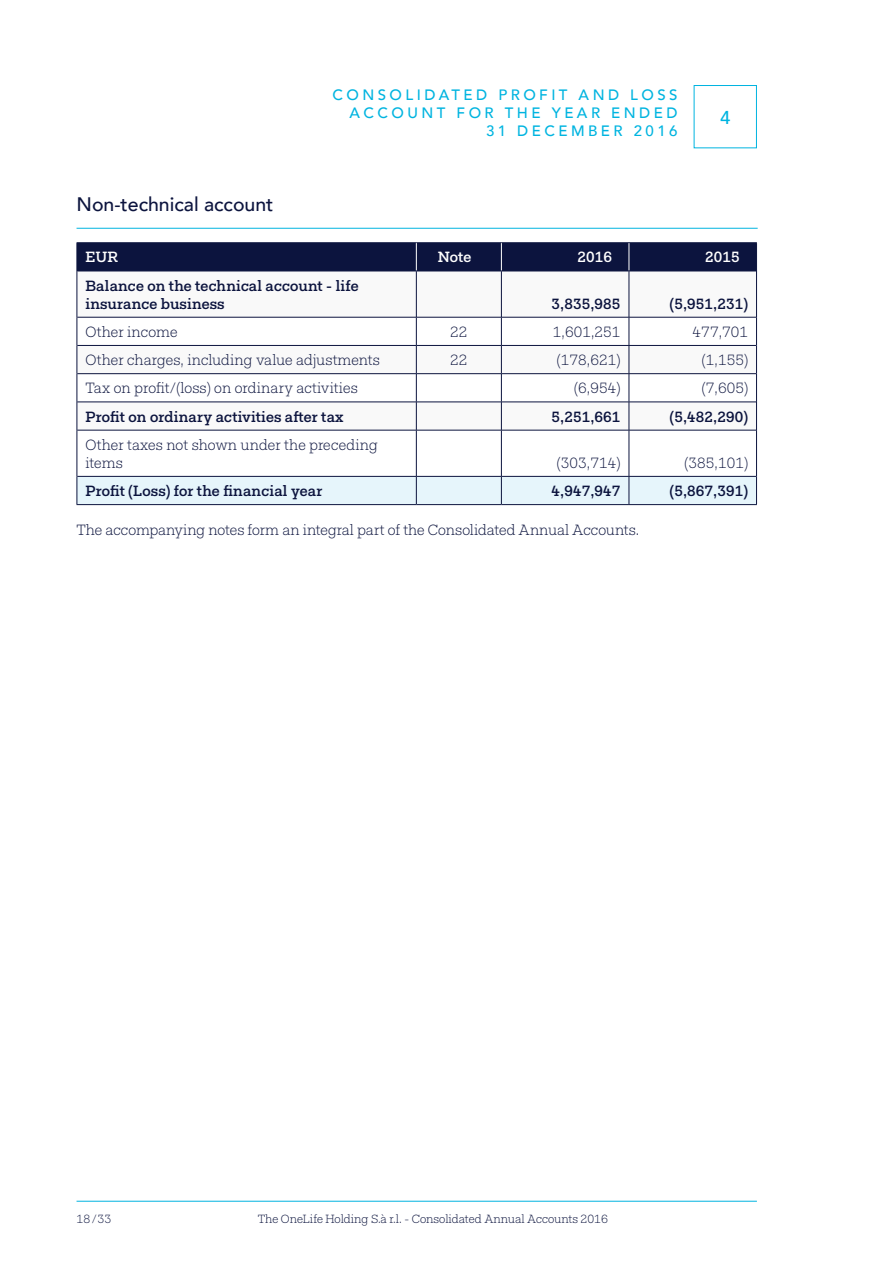
<style>
.page{position:relative;width:893px;height:1263px;background:#fff}
.page>*{position:absolute;margin:0;border:0;box-sizing:border-box;transform-origin:0 0}
.TITLE_1{font:500 19.5px "Avenir";color:#0c143e}
.t1{font:500 18.6px "Avenir";color:#00b4e0}
.Titre_3{font:300 15px/18px "Fakt Slab Pro";letter-spacing:.005em;color:#0c143e}
.Titre_3-2{font:500 15px/18px "Fakt Slab Pro";letter-spacing:.01em;color:#0c143e}
.Titre{font:500 15px/18px "Avenir";letter-spacing:.23em;color:#00b4e0;text-align:right}
.Titre_3-3{font:500 15px "Fakt Slab Pro";letter-spacing:.01em;color:#fff}
.t2{font:300 12px "Fakt Slab Pro";color:#0c143e}
</style>
<div class="page">
<hr style="left:77px;top:1201px;width:680px;height:1px;background:#00b4e0">
<div style="left:694px;top:85px;width:63px;height:63px;border:1px solid #00b4e0"></div>
<hr style="left:77px;top:228px;width:681px;height:1px;background:#00b4e0">
<svg style="left:78px;top:272px;width:678px;height:158px"></svg>
<hr style="left:77px;top:242px;width:339px;height:1px;background:#0c143e">
<hr style="left:416px;top:242px;width:85px;height:1px;background:#0c143e">
<hr style="left:501px;top:242px;width:128px;height:1px;background:#0c143e">
<hr style="left:629px;top:242px;width:128px;height:1px;background:#0c143e">
<div style="left:77px;top:243px;width:680px;height:28px;background:#0c143e"></div>
<hr style="left:416px;top:271px;width:1px;height:46px;background:#0c143e">
<hr style="left:501px;top:271px;width:1px;height:46px;background:#0c143e">
<hr style="left:629px;top:271px;width:1px;height:46px;background:#0c143e">
<hr style="left:77px;top:317px;width:339px;height:1px;background:#0c143e">
<hr style="left:416px;top:317px;width:85px;height:1px;background:#0c143e">
<hr style="left:501px;top:317px;width:128px;height:1px;background:#0c143e">
<hr style="left:629px;top:317px;width:127px;height:1px;background:#0c143e">
<hr style="left:77px;top:345px;width:339px;height:1px;background:#0c143e">
<hr style="left:416px;top:345px;width:85px;height:1px;background:#0c143e">
<hr style="left:501px;top:345px;width:128px;height:1px;background:#0c143e">
<hr style="left:629px;top:345px;width:127px;height:1px;background:#0c143e">
<hr style="left:77px;top:373px;width:339px;height:1px;background:#0c143e">
<hr style="left:416px;top:373px;width:85px;height:1px;background:#0c143e">
<hr style="left:501px;top:373px;width:128px;height:1px;background:#0c143e">
<hr style="left:629px;top:373px;width:127px;height:1px;background:#0c143e">
<hr style="left:77px;top:402px;width:339px;height:1px;background:#0c143e">
<hr style="left:416px;top:402px;width:85px;height:1px;background:#0c143e">
<svg style="left:416px;top:317px;width:1px;height:113px"></svg>
<hr style="left:501px;top:402px;width:128px;height:1px;background:#0c143e">
<svg style="left:501px;top:317px;width:1px;height:113px"></svg>
<hr style="left:629px;top:402px;width:127px;height:1px;background:#0c143e">
<svg style="left:629px;top:317px;width:1px;height:113px"></svg>
<hr style="left:77px;top:430px;width:339px;height:1px;background:#0c143e">
<hr style="left:416px;top:430px;width:85px;height:1px;background:#0c143e">
<hr style="left:416px;top:430px;width:1px;height:46px;background:#0c143e">
<hr style="left:501px;top:430px;width:128px;height:1px;background:#0c143e">
<hr style="left:501px;top:430px;width:1px;height:46px;background:#0c143e">
<hr style="left:629px;top:430px;width:127px;height:1px;background:#0c143e">
<hr style="left:629px;top:430px;width:1px;height:46px;background:#0c143e">
<hr style="left:77px;top:271px;width:339px;height:1px;background:#0c143e">
<hr style="left:416px;top:271px;width:85px;height:1px;background:#0c143e">
<hr style="left:501px;top:271px;width:128px;height:1px;background:#0c143e">
<hr style="left:629px;top:271px;width:127px;height:1px;background:#0c143e">
<hr style="left:77px;top:271px;width:1px;height:46px;background:#0c143e">
<hr style="left:756px;top:271px;width:1px;height:46px;background:#0c143e">
<svg style="left:77px;top:317px;width:1px;height:113px"></svg>
<svg style="left:756px;top:317px;width:1px;height:113px"></svg>
<hr style="left:77px;top:430px;width:1px;height:46px;background:#0c143e">
<hr style="left:756px;top:430px;width:1px;height:46px;background:#0c143e">
<div style="left:77px;top:476px;width:680px;height:28px;background:#e6f5fb"></div>
<hr style="left:77px;top:504px;width:339px;height:1px;background:#0c143e">
<hr style="left:416px;top:504px;width:85px;height:1px;background:#0c143e">
<hr style="left:501px;top:504px;width:128px;height:1px;background:#0c143e">
<hr style="left:629px;top:504px;width:128px;height:1px;background:#0c143e">
<p class="TITLE_1" style="left:77px;top:187px;width:198px">Non-technical account</p>
<p class="Titre" style="left:332px;top:85px;width:347px">CONSOLIDATED PROFIT AND LOSS<br>ACCOUNT FOR THE YEAR ENDED<br>31 DECEMBER 2016</p>
<p class="t1" style="left:720px;top:102px;width:12px">4</p>
<p class="Titre_3-3" style="left:85px;top:247px;width:34px">EUR</p>
<p class="Titre_3-3" style="left:438px;top:247px;width:35px">Note</p>
<p class="Titre_3-3" style="left:577px;top:247px;width:36px">2016</p>
<p class="Titre_3-3" style="left:705px;top:247px;width:36px">2015</p>
<p class="Titre_3-2" style="left:85px;top:276px;width:275px">Balance on the technical account - life insurance business</p>
<p class="Titre_3-2" style="left:551px;top:294px;width:71px">3,835,985</p>
<p class="Titre_3-2" style="left:670px;top:294px;width:80px">(5,951,231)</p>
<p class="Titre_3" style="left:85px;top:323px;width:94px">Other income</p>
<p class="Titre_3" style="left:450px;top:323px;width:19px">22</p>
<p class="Titre_3" style="left:553px;top:323px;width:69px">1,601,251</p>
<p class="Titre_3" style="left:693px;top:323px;width:57px">477,701</p>
<p class="Titre_3" style="left:85px;top:351px;width:296px">Other charges, including value adjustments</p>
<p class="Titre_3" style="left:450px;top:351px;width:19px">22</p>
<p class="Titre_3" style="left:557px;top:351px;width:65px">(178,621)</p>
<p class="Titre_3" style="left:702px;top:351px;width:48px">(1,155)</p>
<p class="Titre_3" style="left:85px;top:379px;width:274px">Tax on profit/(loss) on ordinary activities</p>
<p class="Titre_3" style="left:574px;top:379px;width:48px">(6,954)</p>
<p class="Titre_3" style="left:702px;top:379px;width:48px">(7,605)</p>
<p class="Titre_3-2" style="left:85px;top:407px;width:260px">Profit on ordinary activities after tax</p>
<p class="Titre_3-2" style="left:551px;top:407px;width:71px">5,251,661</p>
<p class="Titre_3-2" style="left:670px;top:407px;width:80px">(5,482,290)</p>
<p class="Titre_3" style="left:85px;top:436px;width:294px">Other taxes not shown under the preceding items</p>
<p class="Titre_3" style="left:557px;top:454px;width:65px">(303,714)</p>
<p class="Titre_3" style="left:684px;top:454px;width:65px">(385,101)</p>
<p class="Titre_3-2" style="left:85px;top:482px;width:238px">Profit (Loss) for the financial year</p>
<p class="Titre_3-2" style="left:551px;top:482px;width:71px">4,947,947</p>
<p class="Titre_3-2" style="left:670px;top:482px;width:80px">(5,867,391)</p>
<p class="Titre_3" style="left:77px;top:521px;width:564px">The accompanying notes form an integral part of the Consolidated Annual Accounts.</p>
<p class="t2" style="left:77px;top:1211px;width:36px">18 / 33</p>
<p class="t2" style="left:258px;top:1211px;width:352px">The OneLife Holding S.à r.l. - Consolidated Annual Accounts 2016</p>
</div>
